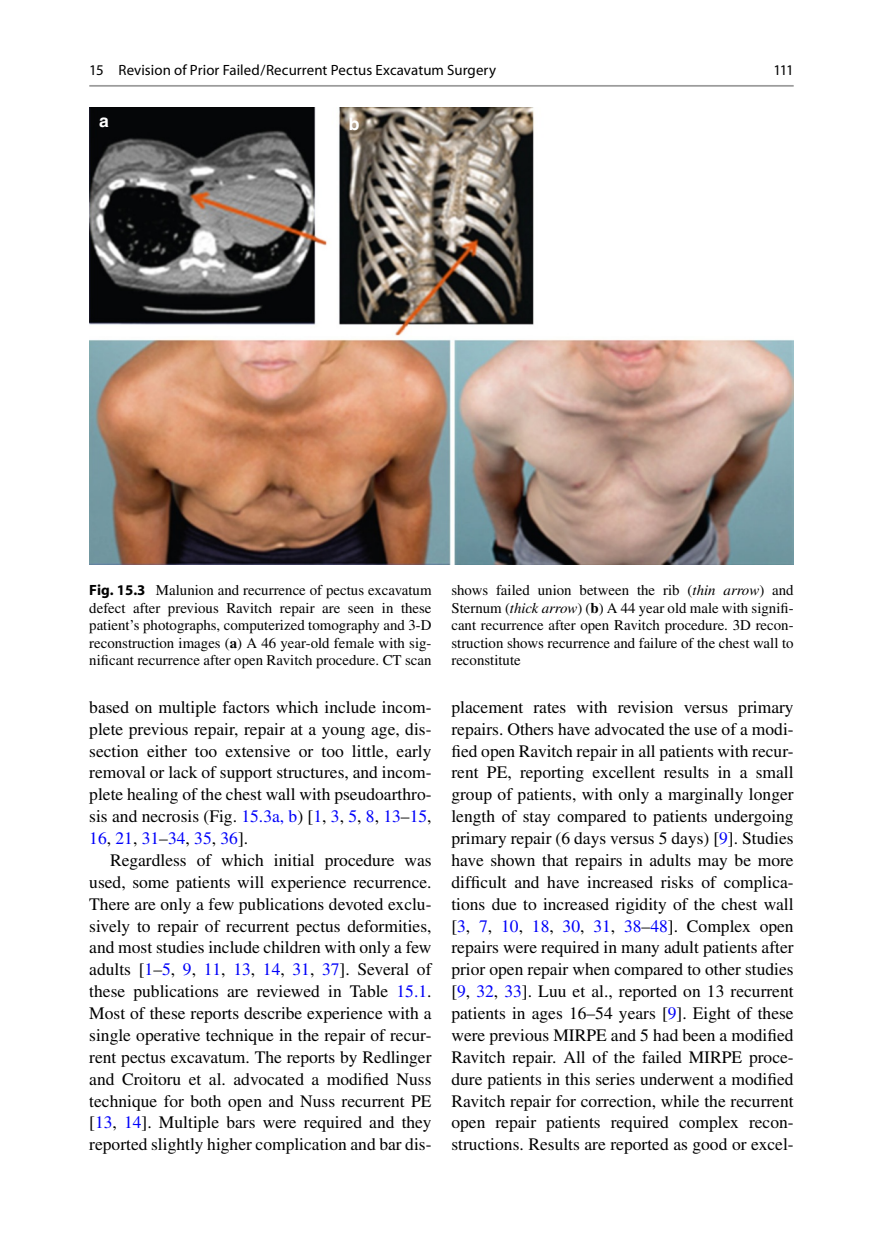
<style>
.page{position:relative;width:883px;height:1260px;background:#fff}
.page>*{position:absolute;margin:0;border:0;box-sizing:border-box;transform-origin:0 0}
.t1{font:17.5px/21.9px "Jhpyvc Times";color:#000;text-align:justify}
.t2{font:700 17.5px "Yvlnlj Helvetica";color:#fff}
.t3{font:14.88px/17.5px "Jhpyvc Times";color:#000;text-align:justify}
.t4{font:14.88px "Xkpkpl Myriad";letter-spacing:.005em;color:#000}
.s1{font-family:"Bmgggw Myriad";font-weight:700}
.s2{font-family:"Bnxcml Times";font-weight:700}
.s3{font-family:"Ltpgcc Times";font-style:italic}
.s4{color:#0000fa}
</style>
<div class="page">
<img style="left:89px;top:107px;width:705px;height:458px">
<hr style="left:89px;top:85px;width:705px;height:2px;background:#9c9c9c">
<p class="t4" style="left:89px;top:64px;width:408px">15 Revision of Prior Failed/Recurrent Pectus Excavatum Surgery</p>
<p class="t2" style="left:99px;top:111px;width:11px">a</p>
<p class="t2" style="left:349px;top:114px;width:12px">b</p>
<p class="t4" style="left:774px;top:64px;width:22px">111</p>
<p class="t3" style="left:89px;top:583px;width:344px"><span class="s1">Fig. 15.3</span> Malunion and recurrence of pectus excavatum defect after previous Ravitch repair are seen in these patient’s photographs, computerized tomography and 3-D reconstruction images ( <span class="s2">a</span> ) A 46 year-old female with sig&shy;nificant recurrence after open Ravitch procedure. CT scan</p>
<p class="t3" style="left:451px;top:583px;width:344px">shows failed union between the rib ( <span class="s3">thin arrow</span> ) and Sternum ( <span class="s3">thick arrow</span> ) ( <span class="s2">b</span> ) A 44 year old male with signifi&shy;cant recurrence after open Ravitch procedure. 3D recon&shy;struction shows recurrence and failure of the chest wall to reconstitute</p>
<p class="t1" style="left:89px;top:698px;width:344px">based on multiple factors which include incom&shy;plete previous repair, repair at a young age, dis&shy;section either too extensive or too little, early removal or lack of support structures, and incom&shy;plete healing of the chest wall with pseudoarthro&shy;sis and necrosis (Fig. <span class="s4">15.3a, b</span> ) [ <span class="s4">1</span> , <span class="s4">3</span> , <span class="s4">5</span> , <span class="s4">8</span> , <span class="s4">13</span> – <span class="s4">15</span> , <span class="s4">16</span> , <span class="s4">21</span> , <span class="s4">31</span> – <span class="s4">34</span> , <span class="s4">35</span> , <span class="s4">36</span> ].</p>
<p class="t1" style="left:89px;top:851px;width:344px;text-indent:21px">Regardless of which initial procedure was used, some patients will experience recurrence.<br>There are only a few publications devoted exclu&shy;sively to repair of recurrent pectus deformities, and most studies include children with only a few adults [ <span class="s4">1</span> – <span class="s4">5</span> , <span class="s4">9</span> , <span class="s4">11</span> , <span class="s4">13</span> , <span class="s4">14</span> , <span class="s4">31</span> , <span class="s4">37</span> ]. Several of these publications are reviewed in Table <span class="s4">15.1</span> .<br>Most of these reports describe experience with a single operative technique in the repair of recur&shy;rent pectus excavatum. The reports by Redlinger and Croitoru et al. advocated a modified Nuss technique for both open and Nuss recurrent PE [ <span class="s4">13</span> , <span class="s4">14</span> ]. Multiple bars were required and they reported slightly higher complication and bar dis-</p>
<p class="t1" style="left:451px;top:698px;width:344px">placement rates with revision versus primary repairs. Others have advocated the use of a modi&shy;fied open Ravitch repair in all patients with recur&shy;rent PE, reporting excellent results in a small group of patients, with only a marginally longer length of stay compared to patients undergoing primary repair (6 days versus 5 days) [ <span class="s4">9</span> ]. Studies have shown that repairs in adults may be more difficult and have increased risks of complica&shy;tions due to increased rigidity of the chest wall [ <span class="s4">3</span> , <span class="s4">7</span> , <span class="s4">10</span> , <span class="s4">18</span> , <span class="s4">30</span> , <span class="s4">31</span> , <span class="s4">38</span> – <span class="s4">48</span> ]. Complex open repairs were required in many adult patients after prior open repair when compared to other studies [ <span class="s4">9</span> , <span class="s4">32</span> , <span class="s4">33</span> ]. Luu et al., reported on 13 recurrent patients in ages 16–54 years [ <span class="s4">9</span> ]. Eight of these were previous MIRPE and 5 had been a modified Ravitch repair. All of the failed MIRPE proce&shy;dure patients in this series underwent a modified Ravitch repair for correction, while the recurrent open repair patients required complex recon&shy;structions. Results are reported as good or excel-</p>
</div>
